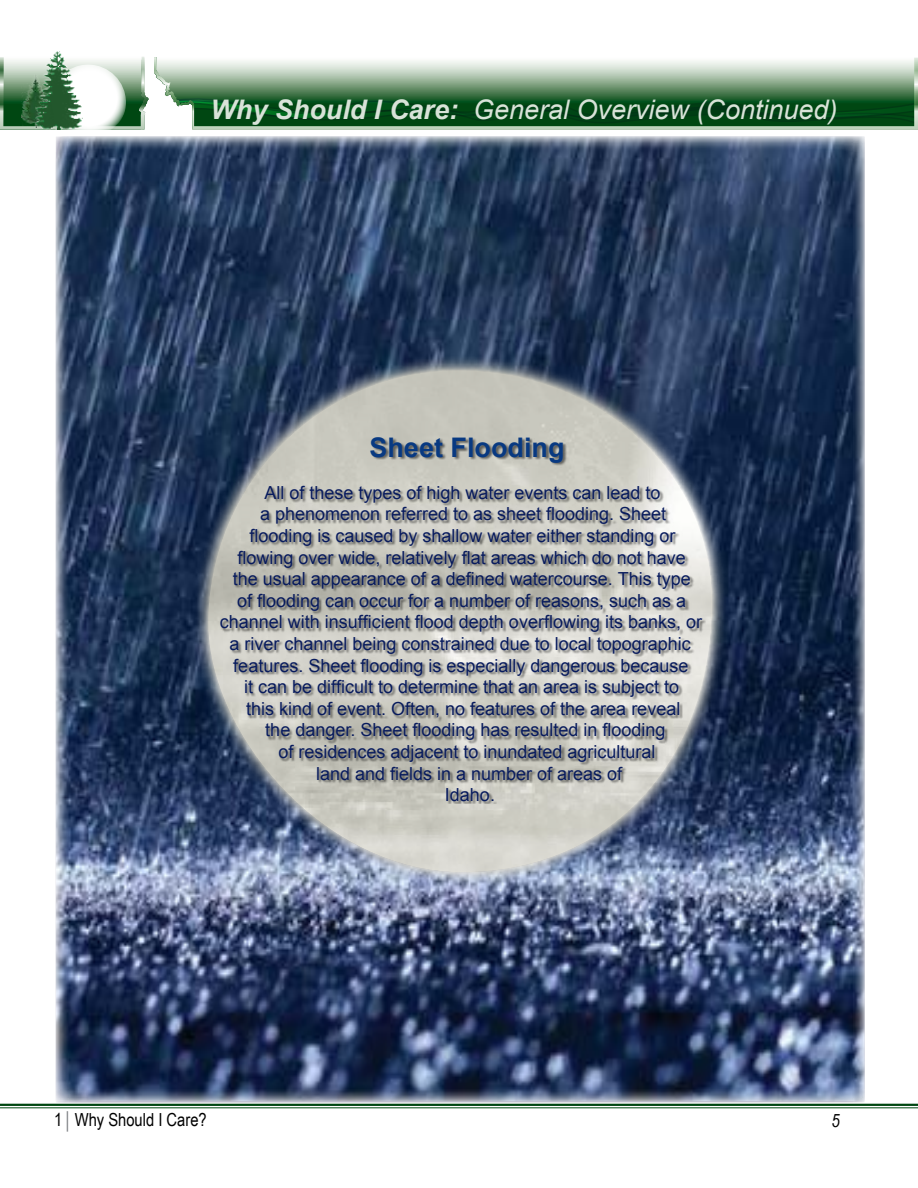
<style>
.page{position:relative;width:918px;height:1188px;background:#fff}
.page>*{position:absolute;margin:0;border:0;box-sizing:border-box;transform-origin:0 0}
.t1{font:italic 27px "Arial";color:#d8e3d8}
.Section_Subheading_A{font:700 27px "Arial";color:#083981}
.Body_Single_Column{font:18px "Arial";color:#081b5d}
.Chapter_Heading{font:18px "Arial Narrow";color:#000}
.t2{font:italic 18px "Arial Narrow";color:#000}
.s1{font-weight:700}
</style>
<div class="page">
<hr style="left:0;top:1104px;width:918px;height:2px;background:#004712">
<hr style="left:0;top:1107px;width:918px;height:1px;background:#004712">
<svg style="left:154px;top:57px;width:764px;height:73px;background:#6b9473"></svg>
<svg style="left:0;top:57px;width:149px;height:73px"></svg>
<img style="left:22px;top:74px;width:14px;height:53px">
<img style="left:36px;top:51px;width:46px;height:79px">
<svg style="left:67px;top:1111px;width:1px;height:21px"></svg>
<img style="left:56px;top:136px;width:809px;height:965px">
<p class="t1" style="left:210px;top:92px;width:629px"><span class="s1">Why Should I Care:</span> General Overview (Continued)</p>
<p class="Section_Subheading_A" style="left:369px;top:430px;width:197px">Sheet Flooding</p>
<p class="Body_Single_Column" style="left:264px;top:481px;width:397px">All of these types of high water events can lead to</p>
<p class="Body_Single_Column" style="left:260px;top:502px;width:408px">a phenomenon referred to as sheet flooding. Sheet</p>
<p class="Body_Single_Column" style="left:249px;top:524px;width:428px">flooding is caused by shallow water either standing or</p>
<p class="Body_Single_Column" style="left:238px;top:545px;width:450px">flowing over wide, relatively flat areas which do not have</p>
<p class="Body_Single_Column" style="left:233px;top:567px;width:459px">the usual appearance of a defined watercourse. This type</p>
<p class="Body_Single_Column" style="left:237px;top:589px;width:451px">of flooding can occur for a number of reasons, such as a</p>
<p class="Body_Single_Column" style="left:220px;top:610px;width:484px">channel with insufficient flood depth overflowing its banks, or</p>
<p class="Body_Single_Column" style="left:230px;top:632px;width:463px">a river channel being constrained due to local topographic</p>
<p class="Body_Single_Column" style="left:233px;top:653px;width:457px">features. Sheet flooding is especially dangerous because</p>
<p class="Body_Single_Column" style="left:244px;top:675px;width:437px">it can be difficult to determine that an area is subject to</p>
<p class="Body_Single_Column" style="left:246px;top:697px;width:436px">this kind of event. Often, no features of the area reveal</p>
<p class="Body_Single_Column" style="left:265px;top:718px;width:402px">the danger. Sheet flooding has resulted in flooding</p>
<p class="Body_Single_Column" style="left:278px;top:740px;width:379px">of residences adjacent to inundated agricultural</p>
<p class="Body_Single_Column" style="left:316px;top:761px;width:308px">land and fields in a number of areas of</p>
<p class="Body_Single_Column" style="left:445px;top:783px;width:52px">Idaho.</p>
<p class="Chapter_Heading" style="left:54px;top:1106px;width:154px">1 Why Should I Care?</p>
<p class="t2" style="left:832px;top:1108px;width:10px">5</p>
</div>
